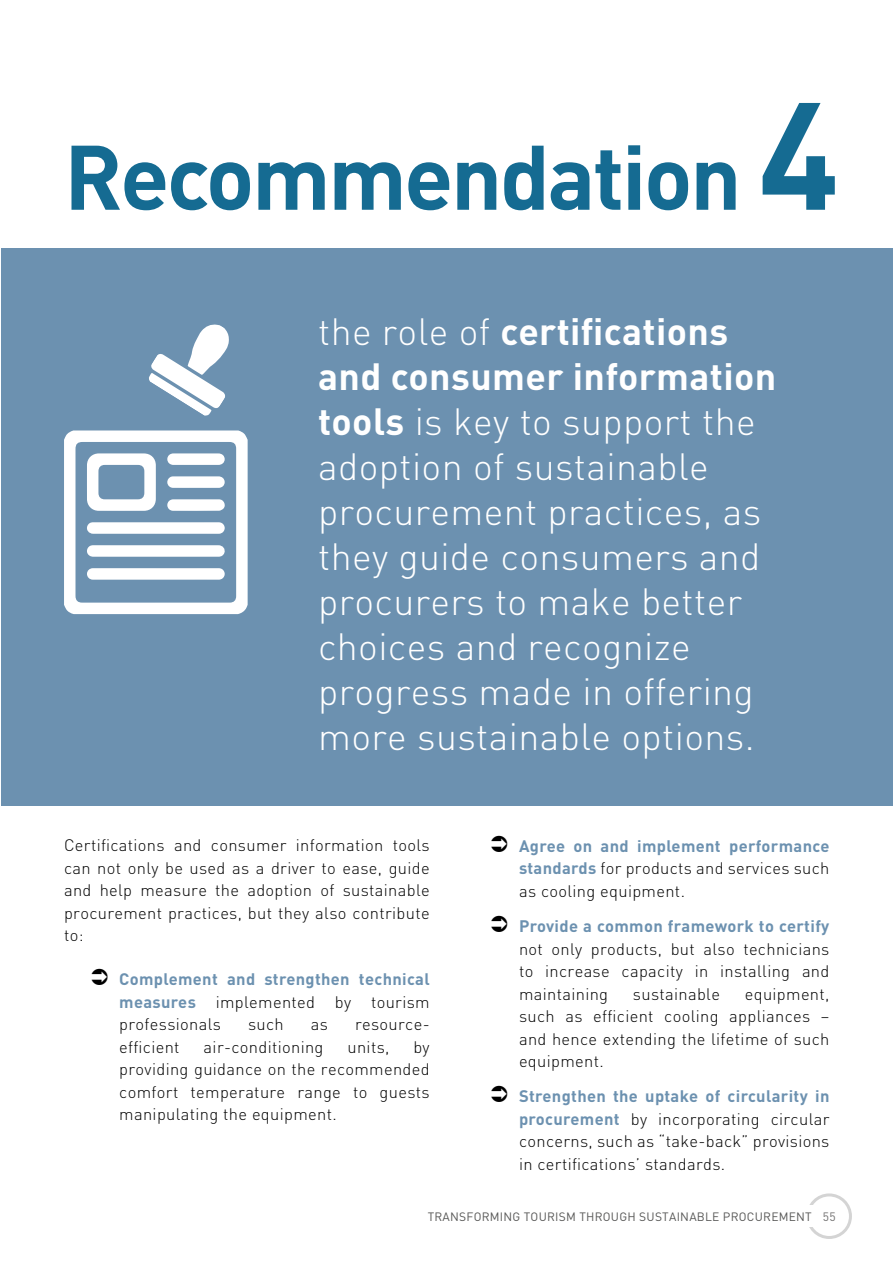
<style>
.page{position:relative;width:893px;height:1263px;background:#fff}
.page>*{position:absolute;margin:0;border:0;box-sizing:border-box;transform-origin:0 0}
.t1{font:700 90px "DIN";letter-spacing:-.03em;color:#156b92}
.t2{font:300 37.5px/45px "DIN";letter-spacing:.01em;color:#fff}
.t3{font:300 16.5px/22.5px "DIN";letter-spacing:.02em;color:#000;text-align:justify}
.t4{font:700 16.5px/22.5px "DIN";letter-spacing:.02em;color:#6c91b0;text-align:justify}
.t5{font:12px "DIN";letter-spacing:.02em;color:#575756}
.s1{font-size:150px}
.s2{font-weight:700}
.s3{font-weight:300;color:#000}
.s4{font-weight:700;color:#6c91b0}
.s5{color:#706f6f}
</style>
<div class="page">
<div style="left:806px;top:1193px;width:46px;height:46px;border:3px solid #d4d4d4;border-radius:50%"></div>
<div style="left:422px;top:1205px;width:395px;height:22px;background:#fff"></div>
<div style="left:1px;top:249px;width:892px;height:557px;background:#6c91b0"></div>
<svg style="left:64px;top:430px;width:184px;height:184px"></svg>
<svg style="left:149px;top:324px;width:80px;height:92px"></svg>
<h1 class="t1" style="left:64px;top:118px;width:777px">Recommendation <span class="s1">4</span></h1>
<p class="t2" style="left:318px;top:309px;width:460px">the role of <span class="s2">certifications and consumer information tools</span> is key to support the adoption of sustainable procurement practices, as they guide consumers and procurers to make better choices and recognize progress made in offering more sustainable options.</p>
<p class="t3" style="left:64px;top:834px;width:367px">Certifications and consumer information tools can not only be used as a driver to ease, guide and help measure the adoption of sustainable procurement practices, but they also contribute to:</p>
<p class="t4" style="left:119px;top:967px;width:312px">Complement and strengthen technical measures <span class="s3">implemented by tourism professionals</span></p>
<p class="t3" style="left:248px;top:1013px;width:37px">such</p>
<p class="t3" style="left:311px;top:1013px;width:19px">as</p>
<p class="t3" style="left:355px;top:1013px;width:76px">resource-</p>
<p class="t3" style="left:119px;top:1035px;width:62px">efficient</p>
<p class="t3" style="left:204px;top:1035px;width:121px">air-conditioning</p>
<p class="t3" style="left:347px;top:1035px;width:43px">units,</p>
<p class="t3" style="left:119px;top:1035px;width:312px;text-indent:294px">by providing guidance on the recommended comfort temperature range to guests manipulating the equipment.</p>
<p class="t3" style="left:519px;top:834px;width:312px"><span class="s4">Agree on and implement performance standards</span> for products and services such as cooling equipment.</p>
<p class="t4" style="left:519px;top:914px;width:312px">Provide a common framework to certify</p>
<p class="t3" style="left:519px;top:937px;width:312px">not only products, but also technicians to increase capacity in installing and maintaining</p>
<p class="t3" style="left:519px;top:982px;width:312px;text-indent:226px">equipment, such as efficient cooling appliances – and hence extending the lifetime of such equipment.</p>
<p class="t3" style="left:519px;top:1085px;width:312px"><span class="s4">Strengthen the uptake of circularity in procurement</span> by incorporating circular concerns, such as “take-back” provisions in certifications’ standards.</p>
<p class="t3" style="left:633px;top:982px;width:89px">sustainable</p>
<p class="t5" style="left:428px;top:1209px;width:409px">TRANSFORMING TOURISM THROUGH SUSTAINABLE PROCUREMENT <span class="s5">55</span></p>
</div>
